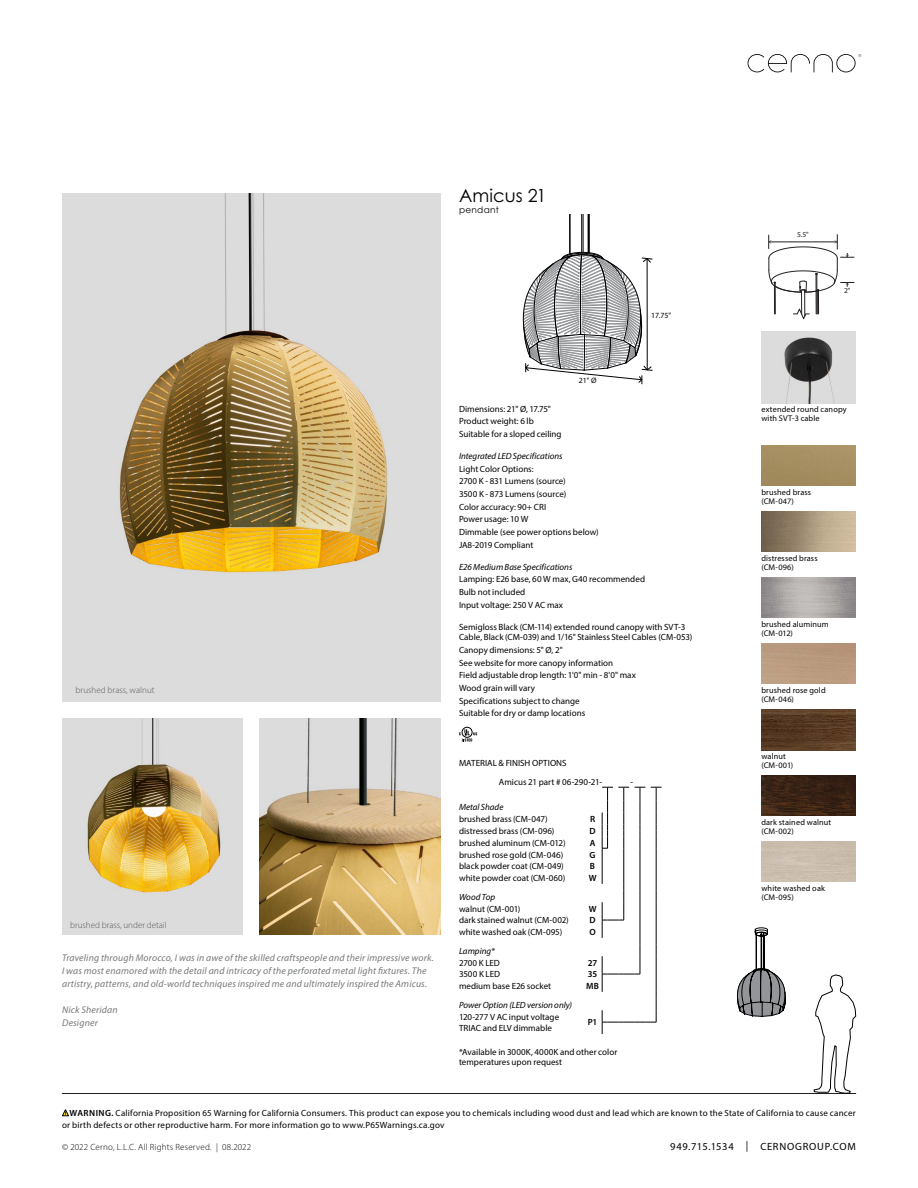
<style>
.page{position:relative;width:918px;height:1188px;background:#fff}
.page>*{position:absolute;margin:0;border:0;box-sizing:border-box;transform-origin:0 0}
.t1{font:18px "Century Gothic Pro";letter-spacing:.005em;color:#000}
.t2{font:10.5px "Myriad Pro";letter-spacing:.075em;color:#000}
.t3{font:italic 9.75px/13px "Myriad Pro";letter-spacing:.02em;color:#757779}
.t4{font:9px/12.6px "Myriad Pro";letter-spacing:.005em;color:#000}
.t5{font:9px/12px "Myriad Pro";letter-spacing:.025em;color:#000}
.t6{font:italic 9px "Myriad Pro";color:#000}
.t7{font:300 9px "Myriad Pro";letter-spacing:.025em;color:#000}
.t8{font:300 9px "Myriad Pro";letter-spacing:.005em;color:#58595b}
.t9{font:600 9px "Myriad Pro";letter-spacing:-.015em;color:#000}
.t10{font:9px "Century Gothic Pro";letter-spacing:.03em;color:#000}
.t11{font:8.25px/9px "Myriad Pro";letter-spacing:.015em;color:#000}
.t12{font:7.8px "Myriad Pro";color:#000}
.t13{font:7.5px "Myriad Pro";color:#1c1c1a}
.s1{color:#231f20}
.s2{color:#221f1f}
.s3{font-weight:600}
</style>
<div class="page">
<svg style="left:748px;top:54px;width:113px;height:18px"></svg>
<svg style="left:62px;top:1109px;width:7px;height:8px"></svg>
<hr style="left:62px;top:1093px;width:794px;height:1px;background:#241f21">
<img style="left:62px;top:718px;width:181px;height:216px">
<img style="left:259px;top:718px;width:181px;height:216px">
<img style="left:62px;top:193px;width:378px;height:509px">
<svg style="left:459px;top:729px;width:18px;height:13px"></svg>
<svg style="left:602px;top:787px;width:60px;height:247px"></svg>
<hr style="left:589px;top:214px;width:1px;height:39px;background:#000">
<hr style="left:588px;top:214px;width:1px;height:39px;background:#000">
<hr style="left:570px;top:214px;width:1px;height:40px;background:#000">
<hr style="left:569px;top:214px;width:1px;height:40px;background:#000">
<hr style="left:581px;top:214px;width:1px;height:38px;background:#000">
<hr style="left:583px;top:214px;width:1px;height:38px;background:#000">
<svg style="left:523px;top:252px;width:130px;height:132px"></svg>
<hr style="left:647px;top:259px;width:1px;height:111px;background:#000">
<div style="left:761px;top:446px;width:95px;height:40px;background:#a58e60"></div>
<img style="left:761px;top:511px;width:95px;height:41px">
<img style="left:761px;top:577px;width:95px;height:41px">
<img style="left:761px;top:710px;width:95px;height:40px">
<img style="left:761px;top:775px;width:95px;height:41px">
<svg style="left:768px;top:235px;width:86px;height:84px"></svg>
<img style="left:761px;top:332px;width:95px;height:71px">
<svg style="left:814px;top:975px;width:42px;height:119px"></svg>
<svg style="left:737px;top:928px;width:49px;height:89px"></svg>
<h1 class="t1" style="left:459px;top:185px;width:89px">Amicus 21</h1>
<p class="t10" style="left:459px;top:204px;width:41px">pendant</p>
<p class="t8" style="left:76px;top:684px;width:81px">brushed brass, walnut</p>
<p class="t8" style="left:70px;top:919px;width:98px">brushed brass, under detail</p>
<p class="t3" style="left:62px;top:951px;width:373px">Traveling through Morocco, I was in awe of the skilled craftspeople and their impressive work.<br>I was most enamored with the detail and intricacy of the perforated metal light fixtures. The artistry, patterns, and old-world techniques inspired me and ultimately inspired the Amicus.</p>
<p class="t3" style="left:62px;top:1003px;width:57px">Nick Sheridan<br>Designer</p>
<p class="t12" style="left:579px;top:375px;width:19px">21" Ø</p>
<p class="t12" style="left:651px;top:311px;width:22px">17.75"</p>
<p class="t4" style="left:459px;top:402px;width:104px">Dimensions: 21" Ø, 17.75"<br>Product weight: 6 lb<br>Suitable for a sloped ceiling</p>
<p class="t6" style="left:459px;top:451px;width:105px">Integrated LED Specifications</p>
<p class="t4" style="left:459px;top:462px;width:141px">Light Color Options:<br>2700 K - 831 Lumens (source)<br>3500 K - 873 Lumens (source)<br>Color accuracy: 90+ CRI<br>Power usage: 10 W<br>Dimmable (see power options below)<br>JA8-2019 Compliant</p>
<p class="t6" style="left:459px;top:561px;width:115px">E26 Medium Base Specifications</p>
<p class="t4" style="left:459px;top:573px;width:188px">Lamping: E26 base, 60 W max, G40 recommended<br>Bulb not included<br>Input voltage: 250 V AC max</p>
<p class="t4" style="left:459px;top:621px;width:235px;line-height:10.5px">Semigloss Black (CM-114) extended round canopy with SVT-3<br>Cable, Black (CM-039) and 1/16" Stainless Steel Cables (CM-053)</p>
<p class="t4" style="left:459px;top:643px;width:178px">Canopy dimensions: 5" Ø, 2"<br>See website for more canopy information<br>Field adjustable drop length: 1'0" min - 8'0" max Wood grain will vary<br>Specifications subject to change<br>Suitable for dry or damp locations</p>
<p class="t4" style="left:499px;top:753px;width:105px;line-height:18.8px;text-indent:-40px">MATERIAL &amp; FINISH OPTIONS<br>Amicus 21 part # 06-290-21-</p>
<p class="t6" style="left:459px;top:801px;width:46px">Metal Shade</p>
<p class="t4" style="left:459px;top:812px;width:90px">brushed brass (CM-047)</p>
<p class="t9" style="left:590px;top:813px;width:7px">R</p>
<p class="t4" style="left:459px;top:824px;width:97px">distressed brass (CM-096)</p>
<p class="t9" style="left:590px;top:825px;width:8px">D</p>
<p class="t4" style="left:459px;top:836px;width:108px">brushed aluminum (CM-012)</p>
<p class="t9" style="left:590px;top:837px;width:7px">A</p>
<p class="t4" style="left:459px;top:848px;width:106px">brushed rose gold (CM-046)</p>
<p class="t9" style="left:590px;top:849px;width:7px">G</p>
<p class="t4" style="left:459px;top:860px;width:106px">black powder coat (CM-049)</p>
<p class="t9" style="left:590px;top:861px;width:7px">B</p>
<p class="t4" style="left:459px;top:872px;width:108px">white powder coat (CM-060)</p>
<p class="t9" style="left:589px;top:873px;width:9px">W</p>
<p class="t6" style="left:459px;top:891px;width:38px">Wood Top</p>
<p class="t4" style="left:459px;top:902px;width:63px">walnut (CM-001)</p>
<p class="t9" style="left:589px;top:903px;width:9px">W</p>
<p class="t4" style="left:459px;top:914px;width:111px">dark stained walnut (CM-002)</p>
<p class="t9" style="left:590px;top:915px;width:8px">D</p>
<p class="t4" style="left:459px;top:926px;width:105px">white washed oak (CM-095)</p>
<p class="t9" style="left:589px;top:927px;width:8px">O</p>
<p class="t6" style="left:459px;top:945px;width:37px">Lamping*</p>
<p class="t4" style="left:459px;top:956px;width:42px">2700 K LED</p>
<p class="t9" style="left:588px;top:957px;width:11px">27</p>
<p class="t4" style="left:459px;top:968px;width:43px">3500 K LED</p>
<p class="t9" style="left:588px;top:969px;width:11px">35</p>
<p class="t4" style="left:459px;top:980px;width:94px">medium base E26 socket</p>
<p class="t9" style="left:586px;top:981px;width:14px">MB</p>
<p class="t6" style="left:459px;top:999px;width:115px">Power Option (LED version only)</p>
<p class="t4" style="left:459px;top:1010px;width:102px">120-277 V AC input voltage</p>
<p class="t9" style="left:588px;top:1017px;width:11px">P1</p>
<p class="t4" style="left:459px;top:1022px;width:95px">TRIAC and ELV dimmable</p>
<p class="t4" style="left:459px;top:1047px;width:160px;line-height:9.8px">*Available in 3000K, 4000K and other color temperatures upon request</p>
<p class="t4" style="left:630px;top:775px;width:4px">-</p>
<p class="t13" style="left:797px;top:230px;width:13px">5.5<span class="s1">"</span></p>
<p class="t13" style="left:844px;top:286px;width:8px">2<span class="s2">"</span></p>
<p class="t11" style="left:761px;top:405px;width:87px">extended round canopy with SVT-3 cable</p>
<p class="t11" style="left:761px;top:487px;width:51px">brushed brass (CM-047)</p>
<p class="t11" style="left:761px;top:553px;width:58px">distressed brass (CM-096)</p>
<p class="t11" style="left:761px;top:619px;width:69px">brushed aluminum (CM-012)</p>
<p class="t11" style="left:761px;top:685px;width:66px">brushed rose gold (CM-046)</p>
<p class="t11" style="left:761px;top:752px;width:33px">walnut (CM-001)</p>
<p class="t11" style="left:761px;top:817px;width:71px">dark stained walnut (CM-002)</p>
<p class="t11" style="left:761px;top:883px;width:65px">white washed oak (CM-095)</p>
<p class="t5" style="left:62px;top:1107px;width:795px;text-indent:8px"><span class="s3">WARNING.</span> California Proposition 65 Warning for California Consumers. This product can expose you to chemicals including wood dust and lead which are known to the State of California to cause cancer or birth defects or other reproductive harm. For more information go to www.P65Warnings.ca.gov</p>
<p class="t7" style="left:62px;top:1141px;width:191px">© 2022 Cerno, L.L.C. All Rights Reserved. | 08.2022</p>
<p class="t2" style="left:670px;top:1140px;width:187px">949.715.1534 | CERNOGROUP.COM</p>
</div>
